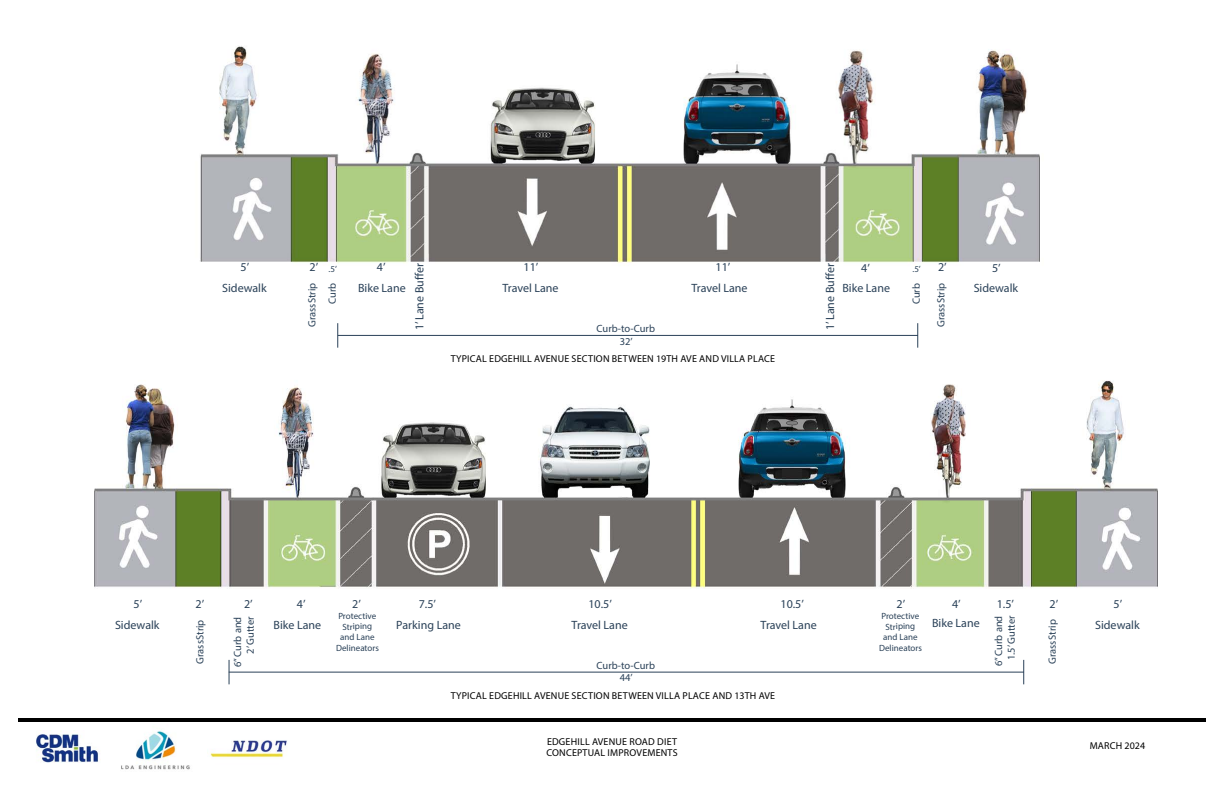
<style>
.page{position:relative;width:1224px;height:792px;background:#fff}
.page>*{position:absolute;margin:0;border:0;box-sizing:border-box;transform-origin:0 0}
.t1{font:12px "Myriad Pro";color:#2a4158}
.t2{font:10.5px/12.6px "Myriad Pro";color:#2a4158;text-align:center}
.t3{font:10px "Myriad Pro";letter-spacing:.02em;color:#000}
.t4{font:9px/10.8px "Myriad Pro";color:#2a4158;text-align:center}
.s1{font-size:12px}
</style>
<div class="page">
<img style="left:36px;top:731px;width:63px;height:32px">
<hr style="left:18px;top:718px;width:1188px;height:4px;background:#000">
<img style="left:121px;top:730px;width:69px;height:40px">
<img style="left:210px;top:740px;width:77px;height:18px">
<img style="left:94px;top:380px;width:1064px;height:284px">
<img style="left:200px;top:46px;width:840px;height:281px">
<svg style="left:917px;top:323px;width:1px;height:25px"></svg>
<svg style="left:338px;top:323px;width:1px;height:25px"></svg>
<hr style="left:338px;top:335px;width:580px;height:1px;background:#2a4158">
<svg style="left:1023px;top:660px;width:1px;height:24px"></svg>
<svg style="left:229px;top:660px;width:1px;height:24px"></svg>
<hr style="left:229px;top:672px;width:795px;height:1px;background:#2a4158">
<p class="t1" style="left:241px;top:260px;width:10px">5’</p>
<p class="t4" style="left:310px;top:263px;width:29px"><span class="s1">2’</span> .5’</p>
<p class="t1" style="left:377px;top:260px;width:10px">4’</p>
<p class="t1" style="left:524px;top:260px;width:16px">11’</p>
<p class="t1" style="left:716px;top:260px;width:16px">11’</p>
<p class="t1" style="left:938px;top:260px;width:10px">2’</p>
<p class="t1" style="left:992px;top:260px;width:10px">5’</p>
<p class="t1" style="left:502px;top:281px;width:58px">Travel Lane</p>
<p class="t1" style="left:691px;top:281px;width:58px">Travel Lane</p>
<p class="t1" style="left:974px;top:281px;width:46px">Sidewalk</p>
<p class="t2" style="left:597px;top:322px;width:60px">Curb-to-Curb<br>32’</p>
<p class="t1" style="left:861px;top:260px;width:10px">4’</p>
<p class="t4" style="left:912px;top:263px;width:10px">.5’</p>
<p class="t2" style="left:910px;top:304px;width:23px;rotate:-90deg">Curb</p>
<p class="t1" style="left:412px;top:330px;width:68px;rotate:-90deg">1’ Lane Buffer</p>
<p class="t1" style="left:823px;top:330px;width:68px;rotate:-90deg">1’ Lane Buffer</p>
<p class="t2" style="left:301px;top:327px;width:46px;line-height:20.5px;text-align:right;rotate:-90deg">Grass Strip<br>Curb</p>
<p class="t2" style="left:935px;top:327px;width:46px;rotate:-90deg">Grass Strip</p>
<p class="t1" style="left:222px;top:281px;width:46px">Sidewalk</p>
<p class="t1" style="left:358px;top:281px;width:49px">Bike Lane</p>
<p class="t1" style="left:842px;top:281px;width:49px">Bike Lane</p>
<p class="t3" style="left:451px;top:353px;width:326px">TYPICAL EDGEHILL AVENUE SECTION BETWEEN 19TH AVE AND VILLA PLACE</p>
<p class="t1" style="left:134px;top:597px;width:10px">5’</p>
<p class="t1" style="left:196px;top:597px;width:10px">2’</p>
<p class="t1" style="left:244px;top:597px;width:10px">2’</p>
<p class="t1" style="left:952px;top:597px;width:10px">4’</p>
<p class="t1" style="left:997px;top:597px;width:19px">1.5’</p>
<p class="t1" style="left:1050px;top:597px;width:10px">2’</p>
<p class="t1" style="left:1114px;top:597px;width:10px">5’</p>
<p class="t1" style="left:932px;top:615px;width:49px">Bike Lane</p>
<p class="t1" style="left:1095px;top:617px;width:46px">Sidewalk</p>
<p class="t2" style="left:597px;top:659px;width:60px">Curb-to-Curb<br>44’</p>
<p class="t1" style="left:352px;top:597px;width:10px">2’</p>
<p class="t1" style="left:419px;top:597px;width:19px">7.5’</p>
<p class="t1" style="left:588px;top:597px;width:25px">10.5’</p>
<p class="t1" style="left:781px;top:597px;width:25px">10.5’</p>
<p class="t1" style="left:572px;top:617px;width:58px">Travel Lane</p>
<p class="t1" style="left:761px;top:617px;width:58px">Travel Lane</p>
<p class="t1" style="left:297px;top:597px;width:10px">4’</p>
<p class="t1" style="left:897px;top:597px;width:10px">2’</p>
<p class="t1" style="left:274px;top:617px;width:49px">Bike Lane</p>
<p class="t4" style="left:878px;top:610px;width:44px;rotate:-1deg">Protective<br>Striping and Lane<br>Delineators</p>
<p class="t4" style="left:335px;top:610px;width:44px;rotate:-1deg">Protective<br>Striping and Lane<br>Delineators</p>
<p class="t2" style="left:193px;top:664px;width:46px;rotate:-90deg">Grass Strip</p>
<p class="t2" style="left:992px;top:666px;width:52px;rotate:-90deg">6” Curb and<br>1.5’ Gutter</p>
<p class="t2" style="left:231px;top:667px;width:52px;text-align:right;rotate:-90deg">6” Curb and<br>2’ Gutter</p>
<p class="t2" style="left:1046px;top:664px;width:46px;rotate:-90deg">Grass Strip</p>
<p class="t1" style="left:115px;top:617px;width:46px">Sidewalk</p>
<p class="t1" style="left:396px;top:617px;width:66px">Parking Lane</p>
<p class="t3" style="left:451px;top:689px;width:326px">TYPICAL EDGEHILL AVENUE SECTION BETWEEN VILLA PLACE AND 13TH AVE</p>
<p class="t3" style="left:547px;top:735px;width:131px">EDGEHILL AVENUE ROAD DIET</p>
<p class="t3" style="left:546px;top:746px;width:133px">CONCEPTUAL IMPROVEMENTS</p>
<p class="t3" style="left:1090px;top:739px;width:57px">MARCH 2024</p>
</div>
